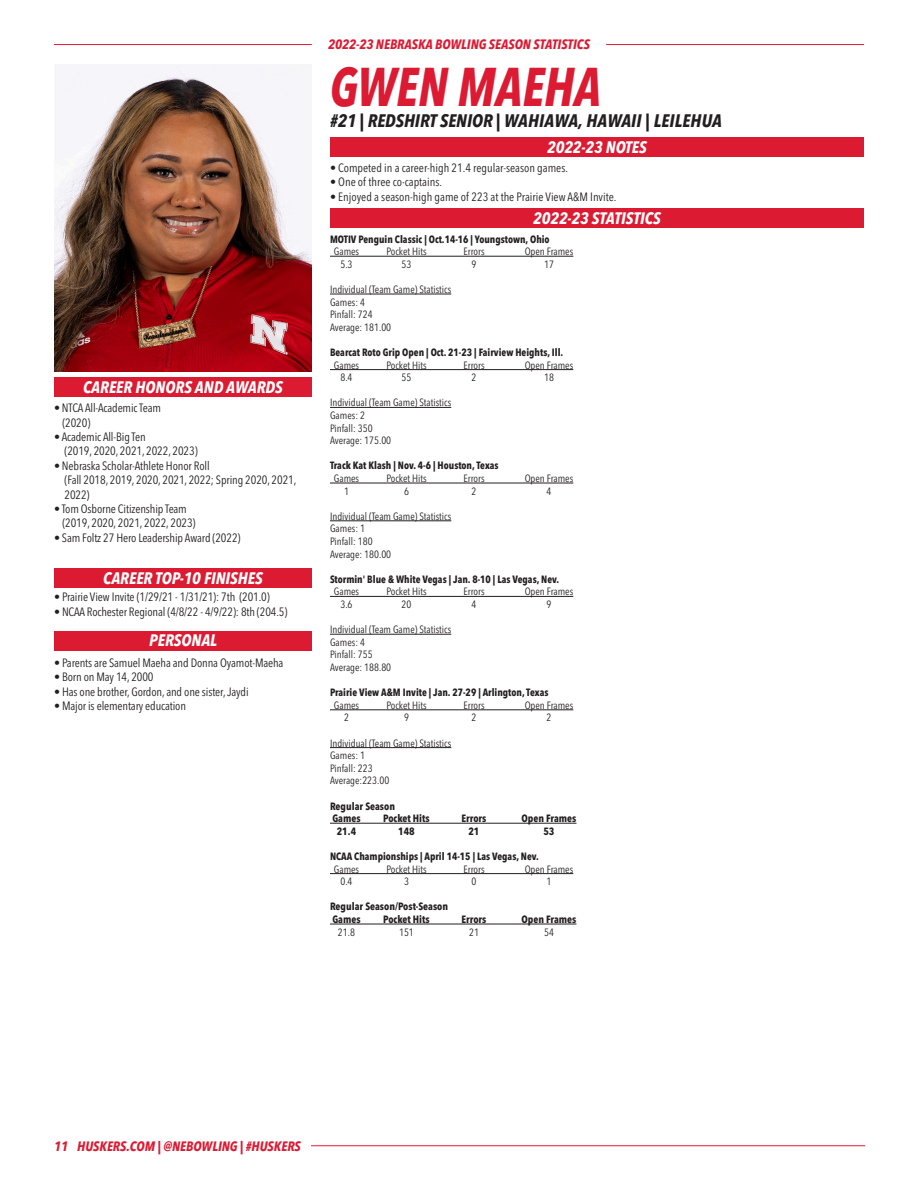
<style>
.page{position:relative;width:918px;height:1188px;background:#fff}
.page>*{position:absolute;margin:0;border:0;box-sizing:border-box;transform-origin:0 0}
.t1{font:italic 700 condensed 54px "Avenir Next LT Pro";color:#dc1a32;scale:.92 1}
.t2{font:italic 700 condensed 18px "Avenir Next LT Pro";color:#231f20}
.t3{font:italic 700 condensed 16.5px "Avenir Next LT Pro";color:#fff}
.t4{font:italic 700 condensed 13.5px "Avenir Next LT Pro";color:#dc1a32}
.t5{font:condensed 12px "Avenir Next LT Pro";letter-spacing:-.01em;color:#231f20}
.t6{font:condensed 10.5px "Avenir Next LT Pro";color:#231f20}
.t7{font:700 condensed 10.5px "Avenir Next LT Pro";color:#231f20}
</style>
<div class="page">
<hr style="left:606px;top:44px;width:258px;height:1px;background:#e51836">
<hr style="left:54px;top:44px;width:258px;height:1px;background:#e51836">
<hr style="left:311px;top:1145px;width:554px;height:1px;background:#e51836">
<img style="left:54px;top:65px;width:258px;height:307px">
<div style="left:54px;top:378px;width:258px;height:19px;background:#dc1a32"></div>
<div style="left:54px;top:631px;width:258px;height:19px;background:#dc1a32"></div>
<div style="left:330px;top:137px;width:534px;height:20px;background:#dc1a32"></div>
<hr style="left:330px;top:256px;width:243px;height:1px;background:#231f20">
<hr style="left:330px;top:294px;width:121px;height:1px;background:#231f20">
<hr style="left:330px;top:369px;width:243px;height:1px;background:#231f20">
<hr style="left:330px;top:407px;width:121px;height:1px;background:#231f20">
<hr style="left:330px;top:483px;width:243px;height:1px;background:#231f20">
<hr style="left:330px;top:521px;width:121px;height:1px;background:#231f20">
<hr style="left:330px;top:596px;width:243px;height:1px;background:#231f20">
<hr style="left:330px;top:634px;width:121px;height:1px;background:#231f20">
<hr style="left:330px;top:710px;width:243px;height:1px;background:#231f20">
<hr style="left:330px;top:747px;width:121px;height:1px;background:#231f20">
<hr style="left:330px;top:823px;width:246px;height:1px;background:#231f20">
<hr style="left:330px;top:873px;width:243px;height:1px;background:#231f20">
<hr style="left:330px;top:924px;width:246px;height:1px;background:#231f20">
<div style="left:330px;top:209px;width:534px;height:19px;background:#dc1a32"></div>
<div style="left:54px;top:568px;width:258px;height:20px;background:#dc1a32"></div>
<p class="t3" style="left:83px;top:377px;width:201px">CAREER HONORS AND AWARDS</p>
<p class="t5" style="left:54px;top:401px;width:109px">• NTCA All-Academic Team</p>
<p class="t5" style="left:62px;top:415px;width:29px">(2020)</p>
<p class="t5" style="left:54px;top:430px;width:93px">• Academic All-Big Ten</p>
<p class="t5" style="left:64px;top:444px;width:135px">(2019, 2020, 2021, 2022, 2023)</p>
<p class="t5" style="left:54px;top:458px;width:157px">• Nebraska Scholar-Athlete Honor Roll</p>
<p class="t5" style="left:64px;top:473px;width:233px">(Fall 2018, 2019, 2020, 2021, 2022; Spring 2020, 2021,</p>
<p class="t5" style="left:64px;top:487px;width:27px">2022)</p>
<p class="t5" style="left:54px;top:502px;width:134px">• Tom Osborne Citizenship Team</p>
<p class="t5" style="left:62px;top:516px;width:135px">(2019, 2020, 2021, 2022, 2023)</p>
<p class="t5" style="left:54px;top:530px;width:188px">• Sam Foltz 27 Hero Leadership Award (2022)</p>
<p class="t3" style="left:103px;top:568px;width:161px">CAREER TOP-10 FINISHES</p>
<p class="t5" style="left:54px;top:590px;width:217px">• Prairie View Invite (1/29/21 - 1/31/21): 7th (201.0)</p>
<p class="t5" style="left:54px;top:604px;width:235px">• NCAA Rochester Regional (4/8/22 - 4/9/22): 8th (204.5)</p>
<p class="t3" style="left:149px;top:631px;width:69px">PERSONAL</p>
<p class="t5" style="left:54px;top:655px;width:231px">• Parents are Samuel Maeha and Donna Oyamot-Maeha</p>
<p class="t5" style="left:54px;top:670px;width:101px">• Born on May 14, 2000</p>
<p class="t5" style="left:54px;top:684px;width:196px">• Has one brother, Gordon, and one sister, Jaydi</p>
<p class="t5" style="left:54px;top:699px;width:134px">• Major is elementary education</p>
<p class="t4" style="left:328px;top:36px;width:263px">2022-23 NEBRASKA BOWLING SEASON STATISTICS</p>
<p class="t1" style="left:330px;top:54px;width:296px">GWEN MAEHA</p>
<p class="t2" style="left:330px;top:109px;width:393px">#21 | REDSHIRT SENIOR | WAHIAWA, HAWAII | LEILEHUA</p>
<p class="t5" style="left:330px;top:160px;width:240px">• Competed in a career-high 21.4 regular-season games.</p>
<p class="t5" style="left:330px;top:175px;width:114px">• One of three co-captains.</p>
<p class="t5" style="left:330px;top:189px;width:288px">• Enjoyed a season-high game of 223 at the Prairie View A&amp;M Invite.</p>
<p class="t3" style="left:547px;top:137px;width:101px">2022-23 NOTES</p>
<p class="t3" style="left:533px;top:208px;width:129px">2022-23 STATISTICS</p>
<p class="t7" style="left:330px;top:232px;width:221px">MOTIV Penguin Classic | Oct.14-16 | Youngstown, Ohio</p>
<p class="t6" style="left:334px;top:245px;width:27px">Games</p>
<p class="t6" style="left:386px;top:245px;width:42px">Pocket Hits</p>
<p class="t6" style="left:463px;top:245px;width:23px">Errors</p>
<p class="t6" style="left:525px;top:245px;width:50px">Open Frames</p>
<p class="t6" style="left:340px;top:258px;width:14px">5.3</p>
<p class="t6" style="left:402px;top:258px;width:11px">53</p>
<p class="t6" style="left:472px;top:258px;width:6px">9</p>
<p class="t6" style="left:544px;top:258px;width:11px">17</p>
<p class="t6" style="left:330px;top:283px;width:123px">Individual (Team Game) Statistics</p>
<p class="t6" style="left:330px;top:296px;width:36px">Games: 4</p>
<p class="t6" style="left:330px;top:308px;width:44px">Pinfall: 724</p>
<p class="t6" style="left:330px;top:321px;width:63px">Average: 181.00</p>
<p class="t7" style="left:330px;top:346px;width:235px">Bearcat Roto Grip Open | Oct. 21-23 | Fairview Heights, Ill.</p>
<p class="t6" style="left:334px;top:359px;width:27px">Games</p>
<p class="t6" style="left:386px;top:359px;width:42px">Pocket Hits</p>
<p class="t6" style="left:463px;top:359px;width:23px">Errors</p>
<p class="t6" style="left:525px;top:359px;width:50px">Open Frames</p>
<p class="t6" style="left:340px;top:371px;width:14px">8.4</p>
<p class="t6" style="left:402px;top:371px;width:11px">55</p>
<p class="t6" style="left:472px;top:371px;width:6px">2</p>
<p class="t6" style="left:544px;top:371px;width:11px">18</p>
<p class="t6" style="left:330px;top:396px;width:123px">Individual (Team Game) Statistics</p>
<p class="t6" style="left:330px;top:409px;width:36px">Games: 2</p>
<p class="t6" style="left:330px;top:422px;width:44px">Pinfall: 350</p>
<p class="t6" style="left:330px;top:434px;width:63px">Average: 175.00</p>
<p class="t7" style="left:330px;top:459px;width:170px">Track Kat Klash | Nov. 4-6 | Houston, Texas</p>
<p class="t6" style="left:334px;top:472px;width:27px">Games</p>
<p class="t6" style="left:386px;top:472px;width:42px">Pocket Hits</p>
<p class="t6" style="left:463px;top:472px;width:23px">Errors</p>
<p class="t6" style="left:525px;top:472px;width:50px">Open Frames</p>
<p class="t6" style="left:344px;top:485px;width:6px">1</p>
<p class="t6" style="left:404px;top:485px;width:6px">6</p>
<p class="t6" style="left:472px;top:485px;width:6px">2</p>
<p class="t6" style="left:547px;top:485px;width:6px">4</p>
<p class="t6" style="left:330px;top:510px;width:123px">Individual (Team Game) Statistics</p>
<p class="t6" style="left:330px;top:522px;width:36px">Games: 1</p>
<p class="t6" style="left:330px;top:535px;width:44px">Pinfall: 180</p>
<p class="t6" style="left:330px;top:548px;width:63px">Average: 180.00</p>
<p class="t7" style="left:330px;top:573px;width:231px">Stormin' Blue &amp; White Vegas | Jan. 8-10 | Las Vegas, Nev.</p>
<p class="t6" style="left:334px;top:585px;width:27px">Games</p>
<p class="t6" style="left:386px;top:585px;width:42px">Pocket Hits</p>
<p class="t6" style="left:463px;top:585px;width:23px">Errors</p>
<p class="t6" style="left:525px;top:585px;width:50px">Open Frames</p>
<p class="t6" style="left:340px;top:598px;width:14px">3.6</p>
<p class="t6" style="left:402px;top:598px;width:11px">20</p>
<p class="t6" style="left:472px;top:598px;width:6px">4</p>
<p class="t6" style="left:547px;top:598px;width:6px">9</p>
<p class="t6" style="left:330px;top:623px;width:123px">Individual (Team Game) Statistics</p>
<p class="t6" style="left:330px;top:636px;width:36px">Games: 4</p>
<p class="t6" style="left:330px;top:648px;width:44px">Pinfall: 755</p>
<p class="t6" style="left:330px;top:661px;width:63px">Average: 188.80</p>
<p class="t7" style="left:330px;top:686px;width:220px">Prairie View A&amp;M Invite | Jan. 27-29 | Arlington, Texas</p>
<p class="t6" style="left:334px;top:699px;width:27px">Games</p>
<p class="t6" style="left:386px;top:699px;width:42px">Pocket Hits</p>
<p class="t6" style="left:463px;top:699px;width:23px">Errors</p>
<p class="t6" style="left:525px;top:699px;width:50px">Open Frames</p>
<p class="t6" style="left:344px;top:711px;width:6px">2</p>
<p class="t6" style="left:404px;top:711px;width:6px">9</p>
<p class="t6" style="left:472px;top:711px;width:6px">2</p>
<p class="t6" style="left:547px;top:711px;width:6px">2</p>
<p class="t6" style="left:330px;top:737px;width:123px">Individual (Team Game) Statistics</p>
<p class="t6" style="left:330px;top:749px;width:36px">Games: 1</p>
<p class="t6" style="left:330px;top:762px;width:44px">Pinfall: 223</p>
<p class="t6" style="left:330px;top:774px;width:61px">Average:223.00</p>
<p class="t7" style="left:330px;top:799px;width:67px">Regular Season</p>
<p class="t7" style="left:332px;top:812px;width:30px">Games</p>
<p class="t7" style="left:383px;top:812px;width:48px">Pocket Hits</p>
<p class="t7" style="left:462px;top:812px;width:26px">Errors</p>
<p class="t7" style="left:522px;top:812px;width:56px">Open Frames</p>
<p class="t7" style="left:337px;top:825px;width:21px">21.4</p>
<p class="t7" style="left:398px;top:825px;width:18px">148</p>
<p class="t7" style="left:468px;top:825px;width:13px">21</p>
<p class="t7" style="left:543px;top:825px;width:13px">53</p>
<p class="t7" style="left:330px;top:850px;width:210px">NCAA Championships | April 14-15 | Las Vegas, Nev.</p>
<p class="t6" style="left:334px;top:863px;width:27px">Games</p>
<p class="t6" style="left:386px;top:863px;width:42px">Pocket Hits</p>
<p class="t6" style="left:463px;top:863px;width:23px">Errors</p>
<p class="t6" style="left:525px;top:863px;width:50px">Open Frames</p>
<p class="t6" style="left:340px;top:875px;width:14px">0.4</p>
<p class="t6" style="left:404px;top:875px;width:6px">3</p>
<p class="t6" style="left:472px;top:875px;width:6px">0</p>
<p class="t6" style="left:547px;top:875px;width:6px">1</p>
<p class="t7" style="left:330px;top:900px;width:120px">Regular Season/Post-Season</p>
<p class="t7" style="left:332px;top:913px;width:30px">Games</p>
<p class="t7" style="left:383px;top:913px;width:48px">Pocket Hits</p>
<p class="t7" style="left:462px;top:913px;width:26px">Errors</p>
<p class="t7" style="left:522px;top:913px;width:56px">Open Frames</p>
<p class="t6" style="left:338px;top:926px;width:19px">21.8</p>
<p class="t6" style="left:399px;top:926px;width:16px">151</p>
<p class="t6" style="left:469px;top:926px;width:11px">21</p>
<p class="t6" style="left:544px;top:926px;width:11px">54</p>
<p class="t4" style="left:54px;top:1138px;width:16px">11</p>
<p class="t4" style="left:77px;top:1138px;width:225px">HUSKERS.COM | @NEBOWLING | #HUSKERS</p>
</div>
